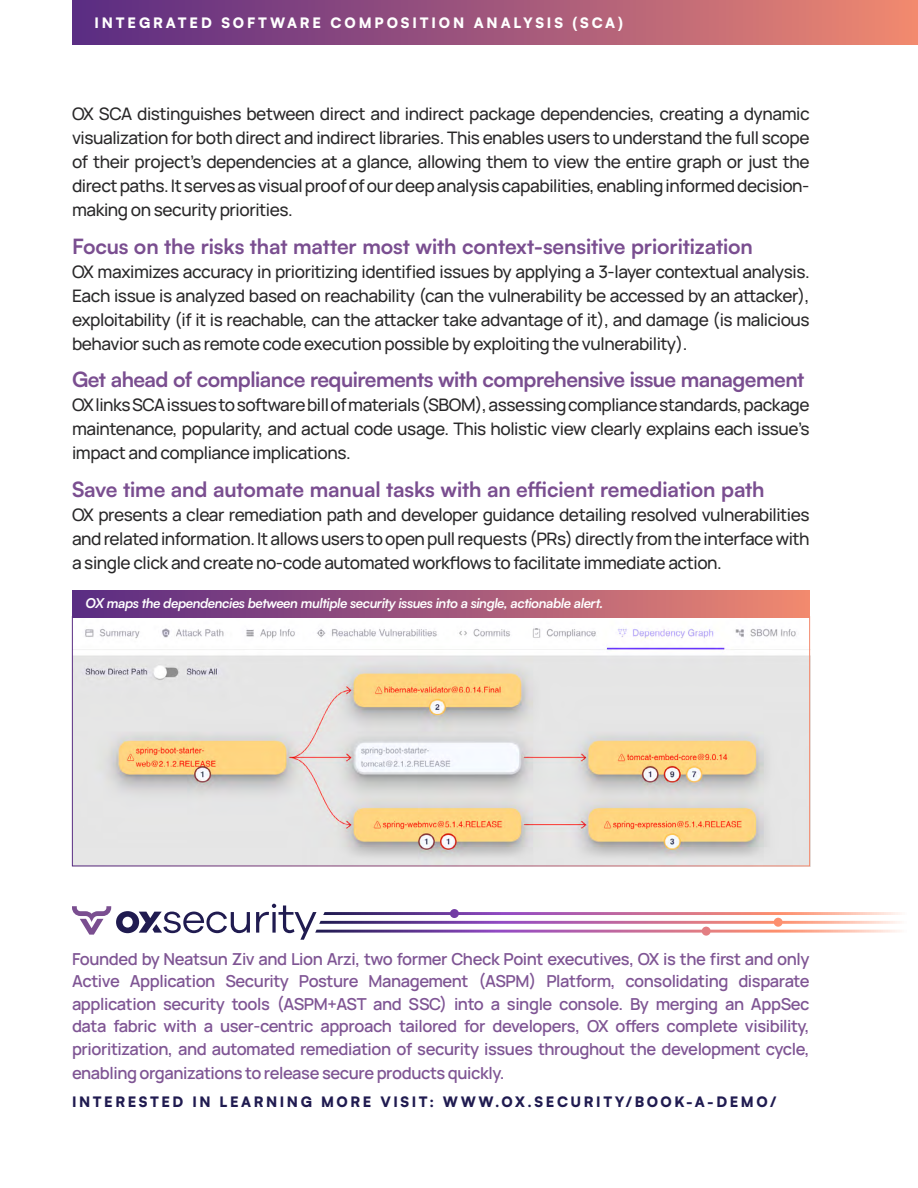
<style>
.page{position:relative;width:918px;height:1188px;background:#fff}
.page>*{position:absolute;margin:0;border:0;box-sizing:border-box;transform-origin:0 0}
.t1{font:700 21px "Satoshi";letter-spacing:-.005em;color:#7a4e90}
.t2{font:700 21px "Satoshi";letter-spacing:-.025em;color:#7a4e90}
.t3{font:500 17.25px/24px "Manrope";letter-spacing:-.025em;color:#292829;text-align:justify}
.t4{font:600 16.5px/22.5px "Manrope";letter-spacing:-.025em;color:#7f5594;text-align:justify}
.t5{font:900 14.25px "Satoshi";letter-spacing:.18em;color:#201b50}
.t6{font:900 14.25px "Satoshi";letter-spacing:.2em;color:#fff}
.t7{font:italic 700 13.5px "Satoshi";letter-spacing:-.03em;color:#fff}
</style>
<div class="page">
<img style="left:74px;top:628px;width:734px;height:236px">
<div style="left:72px;top:591px;width:738px;height:26px;background:linear-gradient(to right,#572985,#ee8771)"></div>
<div style="left:72px;top:0;width:846px;height:45px;background:linear-gradient(to right,#572985,#ee8771)"></div>
<svg style="left:72px;top:904px;width:828px;height:36px"></svg>
<p class="t6" style="left:94px;top:12px;width:530px">INTEGRATED SOFTWARE COMPOSITION ANALYSIS (SCA)</p>
<p class="t3" style="left:72px;top:101px;width:739px">OX SCA distinguishes between direct and indirect package dependencies, creating a dynamic visualization for both direct and indirect libraries. This enables users to understand the full scope of their project’s dependencies at a glance, allowing them to view the entire graph or just the direct paths. It serves as visual proof of our deep analysis capabilities, enabling informed decision&shy;making on security priorities.</p>
<p class="t1" style="left:72px;top:231px;width:682px">Focus on the risks that matter most with context-sensitive prioritization</p>
<p class="t3" style="left:72px;top:259px;width:739px">OX maximizes accuracy in prioritizing identified issues by applying a 3-layer contextual analysis.<br>Each issue is analyzed based on reachability (can the vulnerability be accessed by an attacker), exploitability (if it is reachable, can the attacker take advantage of it), and damage (is malicious behavior such as remote code execution possible by exploiting the vulnerability).</p>
<p class="t2" style="left:72px;top:365px;width:734px">Get ahead of compliance requirements with comprehensive issue management</p>
<p class="t3" style="left:72px;top:392px;width:739px">OX links SCA issues to software bill of materials (SBOM), assessing compliance standards, package maintenance, popularity, and actual code usage. This holistic view clearly explains each issue’s impact and compliance implications.</p>
<p class="t1" style="left:72px;top:474px;width:694px">Save time and automate manual tasks with an efficient remediation path</p>
<p class="t3" style="left:72px;top:502px;width:739px">OX presents a clear remediation path and developer guidance detailing resolved vulnerabilities and related information. It allows users to open pull requests (PRs) directly from the interface with a single click and create no-code automated workflows to facilitate immediate action.</p>
<p class="t7" style="left:86px;top:593px;width:519px">OX maps the dependencies between multiple security issues into a single, actionable alert.</p>
<p class="t4" style="left:72px;top:947px;width:739px">Founded by Neatsun Ziv and Lion Arzi, two former Check Point executives, OX is the first and only Active Application Security Posture Management (ASPM) Platform, consolidating disparate application security tools (ASPM+AST and SSC) into a single console. By merging an AppSec data fabric with a user-centric approach tailored for developers, OX offers complete visibility, prioritization, and automated remediation of security issues throughout the development cycle,</p>
<p class="t4" style="left:72px;top:1061px;width:434px">enabling organizations to release secure products quickly.</p>
<p class="t5" style="left:72px;top:1091px;width:706px">INTERESTED IN LEARNING MORE VISIT: WWW.OX.SECURITY/BOOK-A-DEMO/</p>
</div>
